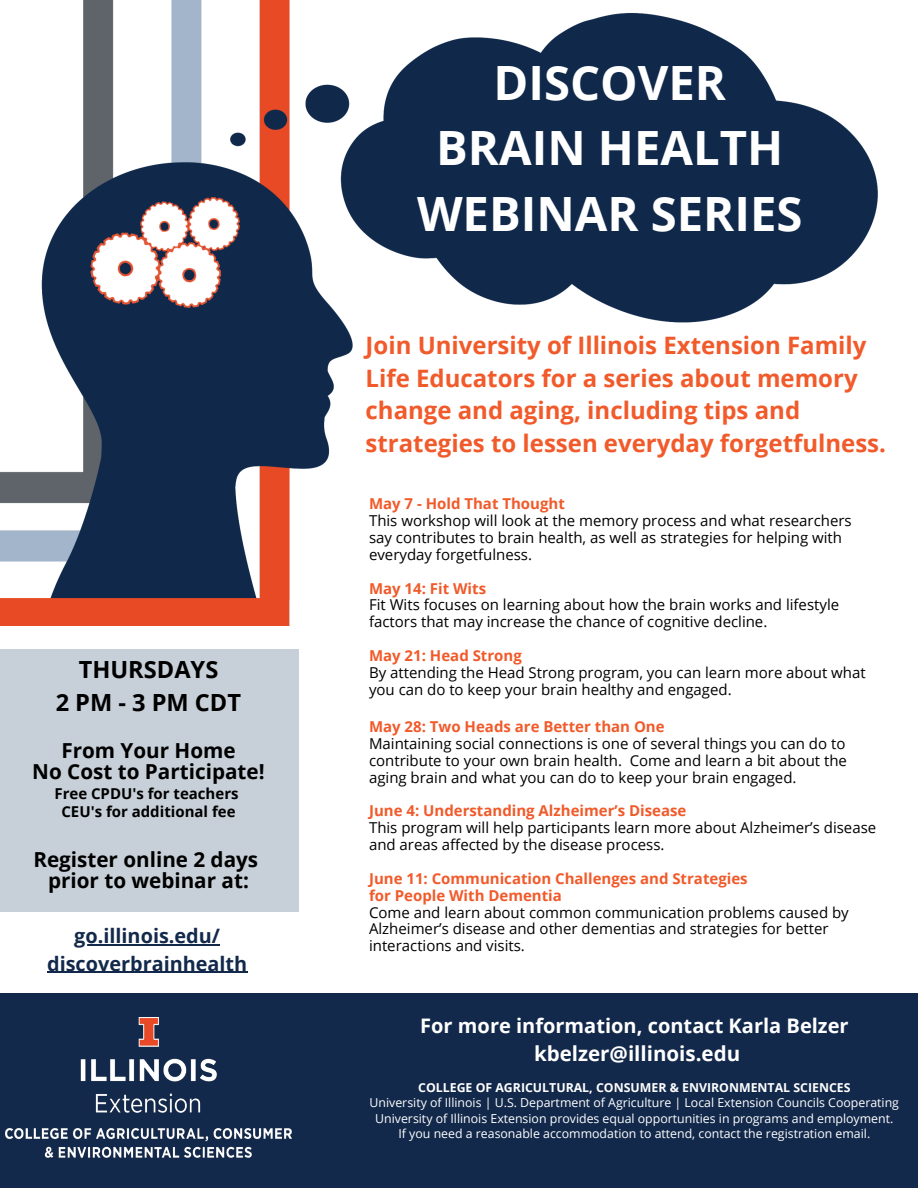
<style>
.page{position:relative;width:918px;height:1188px;background:#fff}
.page>*{position:absolute;margin:0;border:0;box-sizing:border-box;transform-origin:0 0}
.t1{font:700 47.25px/65.2px "Open Sans";color:#fff;text-align:center}
.t2{font:700 24px/32.7px "Open Sans";color:#f15a2a}
.t3{font:700 23.7px/32.7px "Open Sans";color:#000;text-align:center}
.t4{font:700 20.7px/21.3px "Open Sans";color:#000;text-align:center}
.t5{font:700 20.55px "Open Sans";color:#fff}
.t6{font:700 20.1px "Open Sans";color:#fff}
.t7{font:700 19.8px/27.6px "Open Sans";color:#13294b;text-align:center}
.t8{font:15px/16.8px "Open Sans";color:#000}
.t9{font:700 15px/16.8px "Open Sans";color:#f15a2a}
.t10{font:700 15px/18.3px "Open Sans";color:#000;text-align:center}
.t11{font:12.3px/15.5px "Open Sans";color:#fff;text-align:center}
.t12{font:700 12.3px "Open Sans";color:#fff}
</style>
<div class="page">
<img style="left:0;top:0;width:878px;height:626px">
<div style="left:0;top:649px;width:299px;height:263px;background:#c7d0d8"></div>
<div style="left:0;top:994px;width:918px;height:194px;background:#13294b"></div>
<img style="left:6px;top:1018px;width:285px;height:139px">
<hr style="left:74px;top:944px;width:146px;height:1px;background:#13294b">
<hr style="left:47px;top:972px;width:200px;height:1px;background:#13294b">
<h3 class="t3" style="left:56px;top:653px;width:187px">THURSDAYS<br>2 PM - 3 PM CDT</h3>
<h3 class="t4" style="left:32px;top:739px;width:234px">From Your Home<br>No Cost to Participate!</h3>
<p class="t10" style="left:54px;top:784px;width:186px">Free CPDU's for teachers<br>CEU's for additional fee</p>
<h3 class="t4" style="left:33px;top:848px;width:226px">Register online 2 days prior to webinar at:</h3>
<h3 class="t7" style="left:47px;top:922px;width:202px">go.illinois.edu/ discoverbrainhealth</h3>
<h1 class="t1" style="left:417px;top:49px;width:387px">DISCOVER<br>BRAIN HEALTH<br>WEBINAR SERIES</h1>
<h2 class="t2" style="left:366px;top:328px;width:522px">Join University of Illinois Extension Family Life Educators for a series about memory change and aging, including tips and strategies to lessen everyday forgetfulness.</h2>
<p class="t9" style="left:369px;top:495px;width:197px">May 7 - Hold That Thought</p>
<p class="t8" style="left:369px;top:512px;width:484px">This workshop will look at the memory process and what researchers say contributes to brain health, as well as strategies for helping with everyday forgetfulness.</p>
<p class="t9" style="left:369px;top:579px;width:119px">May 14: Fit Wits</p>
<p class="t8" style="left:369px;top:596px;width:472px">Fit Wits focuses on learning about how the brain works and lifestyle factors that may increase the chance of cognitive decline.</p>
<p class="t9" style="left:369px;top:647px;width:154px">May 21: Head Strong</p>
<p class="t8" style="left:369px;top:664px;width:498px">By attending the Head Strong program, you can learn more about what you can do to keep your brain healthy and engaged.</p>
<p class="t9" style="left:369px;top:718px;width:297px">May 28: Two Heads are Better than One</p>
<p class="t8" style="left:369px;top:735px;width:479px;text-align:justify">Maintaining social connections is one of several things you can do to contribute to your own brain health. Come and learn a bit about the aging brain and what you can do to keep your brain engaged.</p>
<p class="t9" style="left:369px;top:802px;width:319px">June 4: Understanding Alzheimer’s Disease</p>
<p class="t8" style="left:369px;top:819px;width:509px">This program will help participants learn more about Alzheimer’s disease and areas affected by the disease process.</p>
<p class="t9" style="left:369px;top:870px;width:380px">June 11: Communication Challenges and Strategies for People With Dementia</p>
<p class="t8" style="left:369px;top:903px;width:481px">Come and learn about common communication problems caused by<br>Alzheimer’s disease and other dementias and strategies for better interactions and visits.</p>
<h3 class="t6" style="left:420px;top:1012px;width:430px">For more information, contact Karla Belzer</h3>
<h3 class="t5" style="left:534px;top:1039px;width:208px">kbelzer@illinois.edu</h3>
<p class="t12" style="left:418px;top:1079px;width:434px">COLLEGE OF AGRICULTURAL, CONSUMER &amp; ENVIRONMENTAL SCIENCES</p>
<p class="t11" style="left:370px;top:1095px;width:531px">University of Illinois | U.S. Department of Agriculture | Local Extension Councils Cooperating<br>University of Illinois Extension provides equal opportunities in programs and employment.<br>If you need a reasonable accommodation to attend, contact the registration email.</p>
</div>
